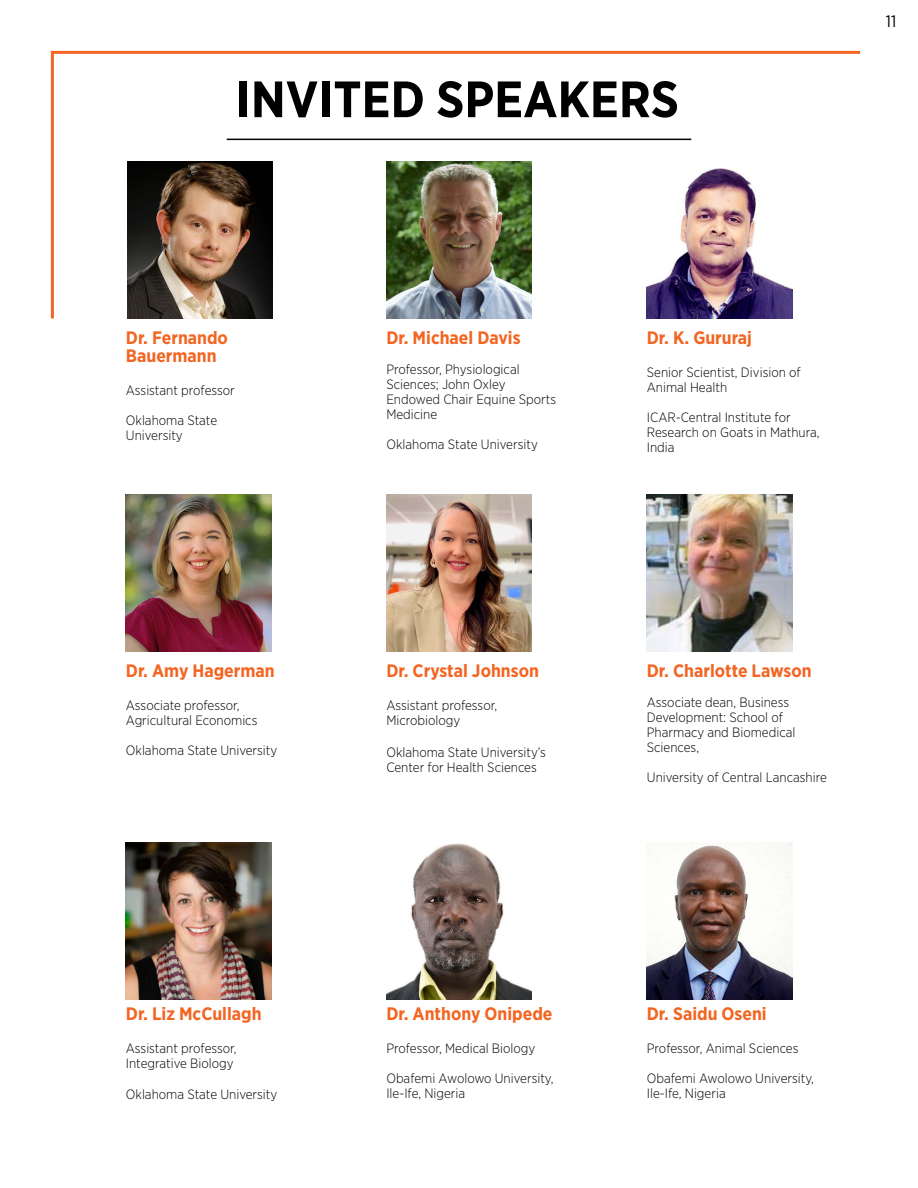
<style>
.page{position:relative;width:918px;height:1188px;background:#fff}
.page>*{position:absolute;margin:0;border:0;box-sizing:border-box;transform-origin:0 0}
.t1{font:700 51px "Gotham Narrow";color:#000}
.t2{font:700 18px/18px "Gotham Narrow";color:#f26522}
.t3{font:16.5px "Gotham Narrow";color:#000}
.t4{font:300 13.5px/15px "Gotham Narrow";color:#000}
</style>
<div class="page">
<svg style="left:50px;top:50px;width:811px;height:269px"></svg>
<hr style="left:227px;top:139px;width:464px;height:1px;background:#000">
<img style="left:127px;top:162px;width:145px;height:156px">
<img style="left:126px;top:495px;width:145px;height:157px">
<img style="left:387px;top:843px;width:145px;height:156px">
<img style="left:387px;top:495px;width:145px;height:157px">
<img style="left:386px;top:161px;width:146px;height:157px">
<img style="left:647px;top:495px;width:145px;height:157px">
<img style="left:647px;top:162px;width:145px;height:157px">
<img style="left:126px;top:842px;width:145px;height:157px">
<img style="left:647px;top:842px;width:145px;height:157px">
<h1 class="t1" style="left:236px;top:66px;width:445px">INVITED SPEAKERS</h1>
<p class="t3" style="left:886px;top:11px;width:12px">11</p>
<h2 class="t2" style="left:126px;top:329px;width:104px">Dr. Fernando<br>Bauermann</h2>
<p class="t4" style="left:126px;top:382px;width:111px">Assistant professor</p>
<p class="t4" style="left:126px;top:412px;width:93px">Oklahoma State<br>University</p>
<h2 class="t2" style="left:126px;top:662px;width:150px">Dr. Amy Hagerman</h2>
<p class="t4" style="left:126px;top:698px;width:133px">Associate professor,<br>Agricultural Economics</p>
<p class="t4" style="left:126px;top:743px;width:153px">Oklahoma State University</p>
<h2 class="t2" style="left:386px;top:329px;width:136px">Dr. Michael Davis</h2>
<p class="t4" style="left:386px;top:361px;width:171px">Professor, Physiological<br>Sciences; John Oxley<br>Endowed Chair Equine Sports<br>Medicine</p>
<p class="t4" style="left:386px;top:436px;width:153px">Oklahoma State University</p>
<h2 class="t2" style="left:386px;top:662px;width:154px">Dr. Crystal Johnson</h2>
<p class="t4" style="left:386px;top:698px;width:112px">Assistant professor,<br>Microbiology</p>
<p class="t4" style="left:386px;top:744px;width:161px">Oklahoma State University’s<br>Center for Health Sciences</p>
<h2 class="t2" style="left:647px;top:329px;width:107px">Dr. K. Gururaj</h2>
<p class="t4" style="left:647px;top:365px;width:155px">Senior Scientist, Division of<br>Animal Health</p>
<p class="t4" style="left:647px;top:410px;width:174px">ICAR-Central Institute for<br>Research on Goats in Mathura,<br>India</p>
<h2 class="t2" style="left:647px;top:662px;width:166px">Dr. Charlotte Lawson</h2>
<p class="t4" style="left:647px;top:695px;width:150px">Associate dean, Business<br>Development: School of<br>Pharmacy and Biomedical<br>Sciences,</p>
<p class="t4" style="left:647px;top:770px;width:181px">University of Central Lancashire</p>
<h2 class="t2" style="left:126px;top:1004px;width:137px">Dr. Liz McCullagh</h2>
<p class="t4" style="left:126px;top:1040px;width:112px">Assistant professor,<br>Integrative Biology</p>
<p class="t4" style="left:126px;top:1087px;width:153px">Oklahoma State University</p>
<h2 class="t2" style="left:386px;top:1004px;width:168px">Dr. Anthony Onipede</h2>
<p class="t4" style="left:386px;top:1040px;width:151px">Professor, Medical Biology</p>
<p class="t4" style="left:386px;top:1070px;width:169px">Obafemi Awolowo University,<br>Ile-Ife, Nigeria</p>
<h2 class="t2" style="left:647px;top:1004px;width:121px">Dr. Saidu Oseni</h2>
<p class="t4" style="left:647px;top:1040px;width:153px">Professor, Animal Sciences</p>
<p class="t4" style="left:647px;top:1070px;width:169px">Obafemi Awolowo University,<br>Ile-Ife, Nigeria</p>
</div>
